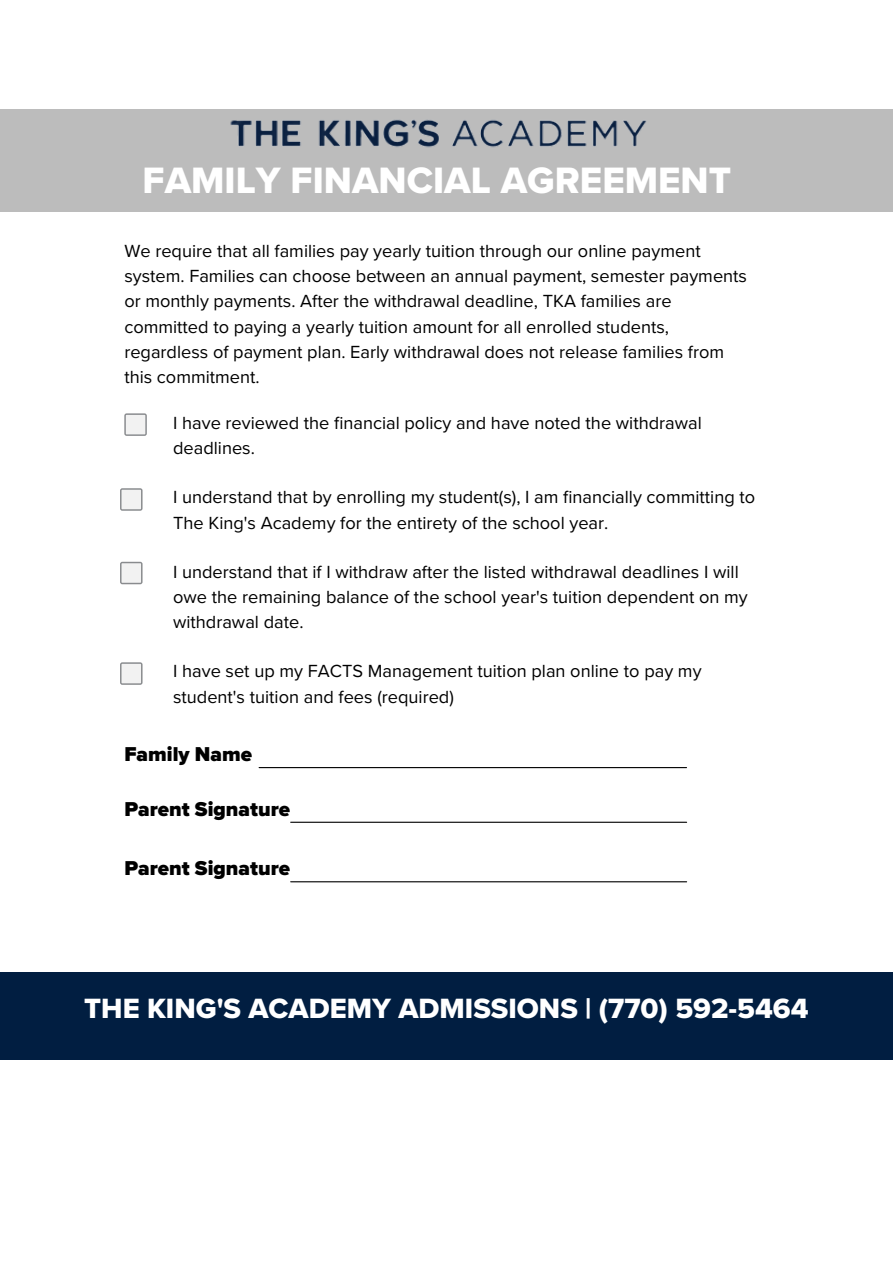
<style>
.page{position:relative;width:893px;height:1264px;background:#fff}
.page>*{position:absolute;margin:0;border:0;box-sizing:border-box;transform-origin:0 0}
.t1{font:38.1px "Proxima Nova Extrabld";color:#fff}
.t2{font:28.95px "Proxima Nova Extrabld";color:#fff}
.t3{font:900 20.85px "Proxima Nova";color:#000}
.t4{font:18.15px/25.3px "Proxima Nova";color:#000}
</style>
<div class="page">
<div style="left:0;top:110px;width:892px;height:101px;background:#bcbcbc"></div>
<div style="left:0;top:972px;width:892px;height:87px;background:#011e41"></div>
<hr style="left:259px;top:767px;width:427px;height:1px;background:#000">
<img style="left:226px;top:109px;width:425px;height:39px">
<svg style="left:124px;top:413px;width:23px;height:23px"></svg>
<svg style="left:120px;top:488px;width:22px;height:22px"></svg>
<svg style="left:120px;top:562px;width:22px;height:22px"></svg>
<svg style="left:120px;top:662px;width:22px;height:22px"></svg>
<hr style="left:291px;top:821px;width:395px;height:1px;background:#000">
<hr style="left:291px;top:881px;width:395px;height:1px;background:#000">
<p class="t1" style="left:142px;top:162px;width:590px">FAMILY FINANCIAL AGREEMENT</p>
<p class="t4" style="left:124px;top:238px;width:624px">We require that all families pay yearly tuition through our online payment system. Families can choose between an annual payment, semester payments or monthly payments. After the withdrawal deadline, TKA families are committed to paying a yearly tuition amount for all enrolled students, regardless of payment plan. Early withdrawal does not release families from this commitment.</p>
<p class="t4" style="left:173px;top:411px;width:530px">I have reviewed the financial policy and have noted the withdrawal deadlines.</p>
<p class="t4" style="left:173px;top:485px;width:583px">I understand that by enrolling my student(s), I am financially committing to<br>The King's Academy for the entirety of the school year.</p>
<p class="t4" style="left:173px;top:559px;width:576px">I understand that if I withdraw after the listed withdrawal deadlines I will owe the remaining balance of the school year's tuition dependent on my withdrawal date.</p>
<p class="t4" style="left:173px;top:659px;width:530px">I have set up my FACTS Management tuition plan online to pay my student's tuition and fees (required)</p>
<p class="t3" style="left:124px;top:744px;width:129px">Family Name</p>
<p class="t3" style="left:124px;top:799px;width:167px">Parent Signature</p>
<p class="t3" style="left:124px;top:858px;width:167px">Parent Signature</p>
<p class="t2" style="left:84px;top:995px;width:725px">THE KING'S ACADEMY ADMISSIONS | (770) 592-5464</p>
</div>
